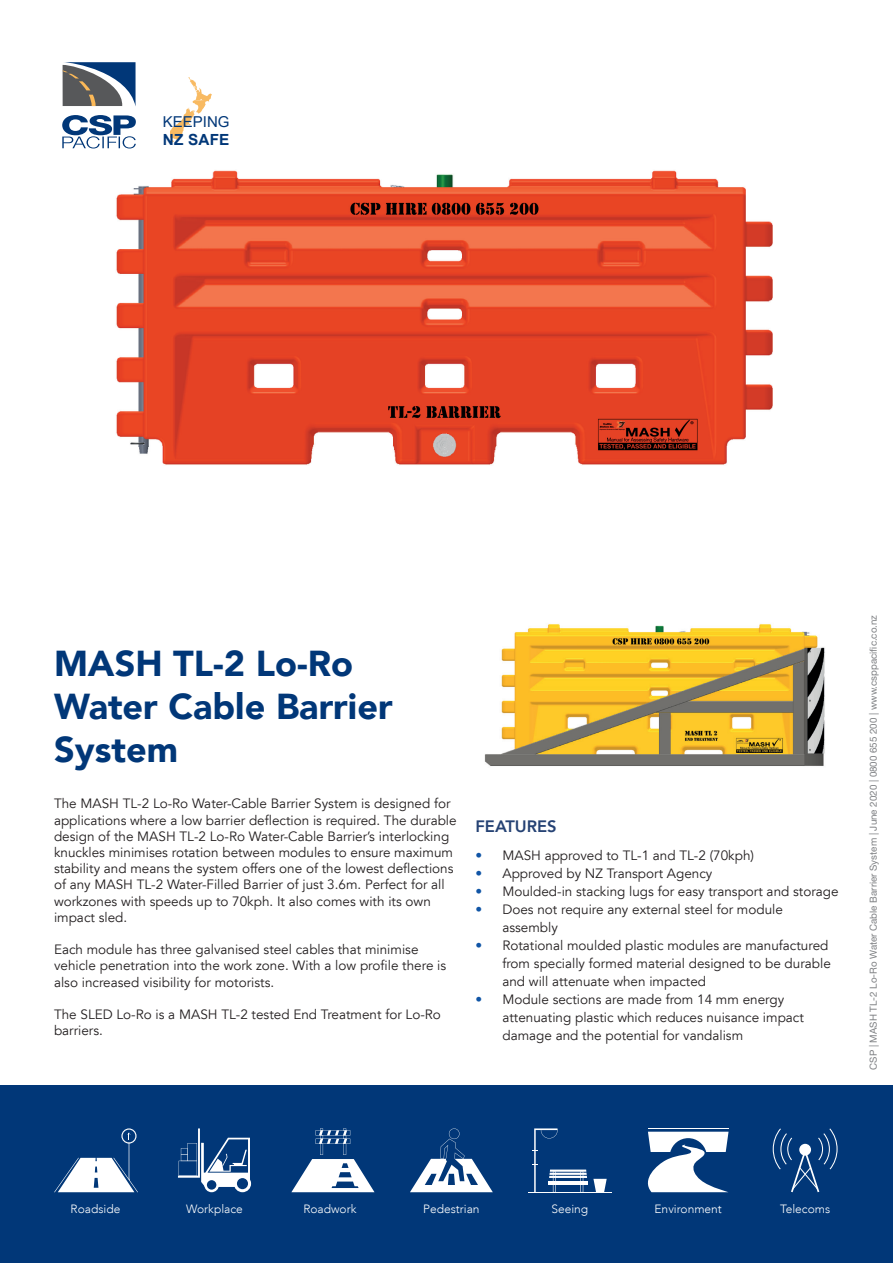
<style>
.page{position:relative;width:893px;height:1263px;background:#fff}
.page>*{position:absolute;margin:0;border:0;box-sizing:border-box;transform-origin:0 0}
.t1{font:900 36px/43.2px "Avenir LT";color:#013778}
.t2{font:800 16.5px "Avenir LT";color:#254274}
.t3{font:700 15.3px "Arial";letter-spacing:.01em;color:#013778}
.t4{font:15px "Arial";color:#013778}
.t5{font:13.5px/16.2px "Avenir LT";color:#231f20}
.t6{font:300 12px "Avenir LT";color:#fff}
.t7{font:9.75px "Helvetica Neue LT Std";color:#7e8083}
.s1{font-family:"Helvetica Neue LT Std";color:#1055a6}
</style>
<div class="page">
<img style="left:116px;top:170px;width:657px;height:295px">
<svg style="left:62px;top:62px;width:74px;height:86px"></svg>
<svg style="left:170px;top:77px;width:42px;height:66px"></svg>
<div style="left:0;top:1085px;width:893px;height:178px;background:#013778"></div>
<svg style="left:410px;top:1128px;width:83px;height:64px"></svg>
<svg style="left:54px;top:1128px;width:84px;height:64px"></svg>
<hr style="left:528px;top:1192px;width:84px;height:1px;background:#fff">
<svg style="left:593px;top:1179px;width:14px;height:13px"></svg>
<hr style="left:548px;top:1181px;width:40px;height:4px;background:#fff">
<svg style="left:532px;top:1128px;width:55px;height:64px"></svg>
<hr style="left:553px;top:1171px;width:3px;height:21px;background:#fff">
<hr style="left:580px;top:1171px;width:3px;height:21px;background:#fff">
<svg style="left:178px;top:1128px;width:73px;height:64px"></svg>
<svg style="left:291px;top:1128px;width:83px;height:64px"></svg>
<svg style="left:773px;top:1128px;width:65px;height:64px"></svg>
<hr style="left:648px;top:1128px;width:80px;height:1px;background:#fff">
<svg style="left:647px;top:1132px;width:81px;height:60px"></svg>
<img style="left:484px;top:624px;width:341px;height:142px">
<p class="t4" style="left:163px;top:111px;width:68px">KEEPING</p>
<p class="t3" style="left:163px;top:129px;width:68px">NZ SAFE</p>
<h1 class="t1" style="left:54px;top:641px;width:340px">MASH TL-2 Lo-Ro<br>Water Cable Barrier<br>System</h1>
<p class="t5" style="left:54px;top:796px;width:404px">The MASH TL-2 Lo-Ro Water-Cable Barrier System is designed for applications where a low barrier deflection is required. The durable design of the MASH TL-2 Lo-Ro Water-Cable Barrier’s interlocking knuckles minimises rotation between modules to ensure maximum stability and means the system offers one of the lowest deflections of any MASH TL-2 Water-Filled Barrier of just 3.6m. Perfect for all workzones with speeds up to 70kph. It also comes with its own impact sled.</p>
<p class="t5" style="left:54px;top:942px;width:394px">Each module has three galvanised steel cables that minimise vehicle penetration into the work zone. With a low profile there is also increased visibility for motorists.</p>
<p class="t5" style="left:54px;top:1007px;width:388px">The SLED Lo-Ro is a MASH TL-2 tested End Treatment for Lo-Ro barriers.</p>
<p class="t2" style="left:475px;top:817px;width:83px">FEATURES</p>
<p class="t5" style="left:475px;top:847px;width:280px"><span class="s1">•</span> MASH approved to TL-1 and TL-2 (70kph)</p>
<p class="t5" style="left:475px;top:865px;width:239px"><span class="s1">•</span> Approved by NZ Transport Agency</p>
<p class="t5" style="left:475px;top:883px;width:365px"><span class="s1">•</span> Moulded-in stacking lugs for easy transport and storage</p>
<p class="t5" style="left:502px;top:900px;width:282px;line-height:18px;text-indent:-27px"><span class="s1">•</span> Does not require any external steel for module assembly</p>
<p class="t5" style="left:502px;top:936px;width:330px;line-height:18px;text-indent:-27px"><span class="s1">•</span> Rotational moulded plastic modules are manufactured from specially formed material designed to be durable and will attenuate when impacted</p>
<p class="t5" style="left:502px;top:990px;width:303px;line-height:18px;text-indent:-27px"><span class="s1">•</span> Module sections are made from 14 mm energy attenuating plastic which reduces nuisance impact damage and the potential for vandalism</p>
<p class="t7" style="left:868px;top:1070px;width:456px;rotate:-90deg">CSP | MASH TL-2 Lo-Ro Water Cable Barrier System | June 2020 | 0800 655 200 | www.csppacific.co.nz</p>
<p class="t6" style="left:71px;top:1202px;width:51px">Roadside</p>
<p class="t6" style="left:186px;top:1202px;width:58px">Workplace</p>
<p class="t6" style="left:303px;top:1202px;width:55px">Roadwork</p>
<p class="t6" style="left:423px;top:1202px;width:58px">Pedestrian</p>
<p class="t6" style="left:551px;top:1202px;width:38px">Seeing</p>
<p class="t6" style="left:654px;top:1202px;width:69px">Environment</p>
<p class="t6" style="left:780px;top:1202px;width:52px">Telecoms</p>
</div>
